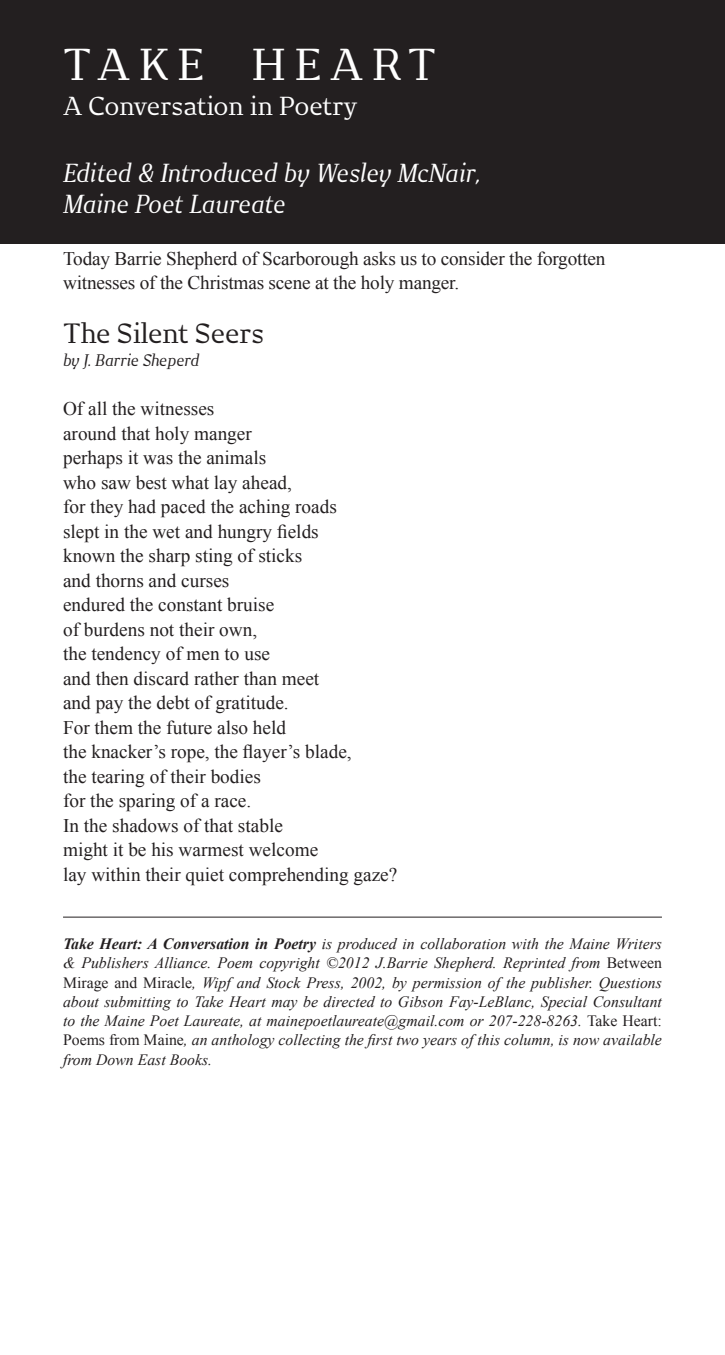
<style>
.page{position:relative;width:725px;height:1355px;background:#fff}
.page>*{position:absolute;margin:0;border:0;box-sizing:border-box;transform-origin:0 0}
.t1{font:42px "New June Serif";letter-spacing:.21em;color:#fff}
.t2{font:26.25px "New June Serif";color:#231f20}
.t3{font:italic 24.5px/31.5px "New June Serif";letter-spacing:-.02em;color:#fff}
.t4{font:24.5px "New June Serif";color:#fff}
.t5{font:19.25px/24.5px "Times New Roman";color:#231f20}
.t6{font:italic 15.75px/19.2px "Times New Roman";color:#231f20;text-align:justify}
.t7{font:italic 15.75px "New June Serif";color:#231f20}
.s1{font-weight:700}
.s2{font-style:normal}
</style>
<div class="page">
<div style="left:0;top:0;width:724px;height:243px;background:#231f20"></div>
<hr style="left:63px;top:916px;width:599px;height:1px;background:#231f20">
<h1 class="t1" style="left:63px;top:39px;width:374px">TAKE HEART</h1>
<p class="t4" style="left:63px;top:91px;width:296px">A Conversation in Poetry</p>
<p class="t3" style="left:63px;top:156px;width:419px">Edited &amp; Introduced by Wesley McNair,<br>Maine Poet Laureate</p>
<p class="t5" style="left:63px;top:245px;width:544px">Today Barrie Shepherd of Scarborough asks us to consider the forgotten witnesses of the Christmas scene at the holy manger.</p>
<h2 class="t2" style="left:63px;top:318px;width:203px">The Silent Seers</h2>
<p class="t7" style="left:63px;top:351px;width:138px">by J. Barrie Sheperd</p>
<p class="t5" style="left:63px;top:396px;width:336px">Of all the witnesses<br>around that holy manger<br>perhaps it was the animals<br>who saw best what lay ahead,<br>for they had paced the aching roads<br>slept in the wet and hungry fields<br>known the sharp sting of sticks<br>and thorns and curses<br>endured the constant bruise<br>of burdens not their own,<br>the tendency of men to use<br>and then discard rather than meet<br>and pay the debt of gratitude.<br>For them the future also held<br>the knacker’s rope, the flayer’s blade,<br>the tearing of their bodies<br>for the sparing of a race.<br>In the shadows of that stable<br>might it be his warmest welcome<br>lay within their quiet comprehending gaze?</p>
<p class="t6" style="left:63px;top:933px;width:600px"><span class="s1">Take Heart: A Conversation in Poetry</span> is produced in collaboration with the Maine Writers &amp; Publishers Alliance. Poem copyright ©2012 J.Barrie Shepherd. Reprinted from <span class="s2">Between Mirage and Miracle</span>, Wipf and Stock Press, 2002, by permission of the publisher. Questions about submitting to Take Heart may be directed to Gibson Fay-LeBlanc, Special Consultant to the Maine Poet Laureate, at mainepoetlaureate@gmail.com or 207-228-8263. <span class="s2">Take Heart:<br>Poems from Maine</span>, an anthology collecting the first two years of this column, is now available from Down East Books.</p>
</div>
